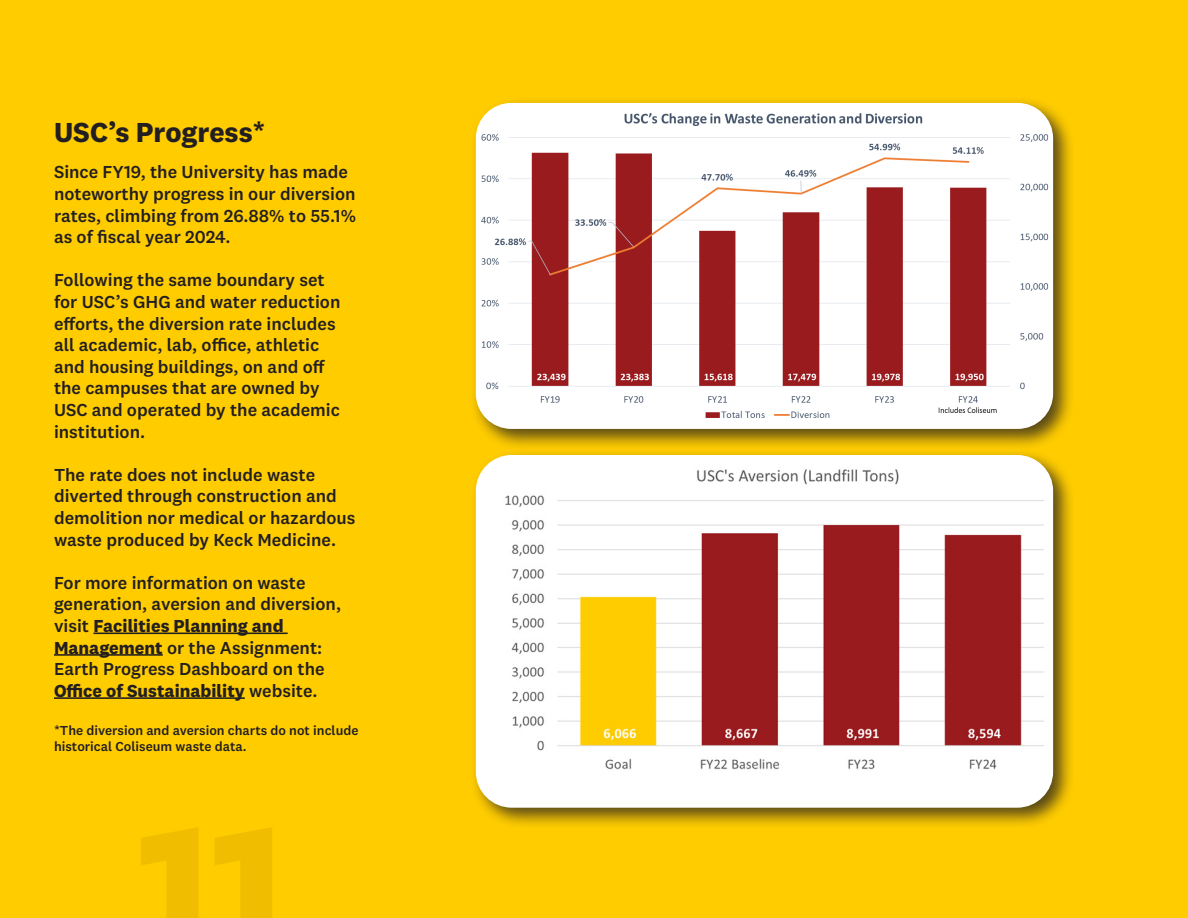
<style>
.page{position:relative;width:1188px;height:918px;background:#fc0}
.page>*{position:absolute;margin:0;border:0;box-sizing:border-box;transform-origin:0 0}
.TOC_Heading{font:700 28.5px "National 2";color:#231f20}
.Body_01{font:500 18px/21.6px "National 2";color:#231f20}
.Body_01-2{font:500 13.5px/16.2px "National 2";color:#231f20}
.s1{font-weight:700}
</style>
<div class="page">
<hr style="left:93px;top:633px;width:195px;height:1px;background:#231f20">
<hr style="left:54px;top:654px;width:109px;height:2px;background:#231f20">
<hr style="left:54px;top:697px;width:191px;height:2px;background:#231f20">
<div style="left:470px;top:97px;width:605px;height:354px;background:#231f20;opacity:.75"></div>
<img style="left:478px;top:106px;width:572px;height:321px">
<div style="left:476px;top:103px;width:577px;height:326px;border:5px solid #fff;border-radius:33px"></div>
<div style="left:470px;top:449px;width:605px;height:380px;background:#231f20;opacity:.75"></div>
<img style="left:478px;top:458px;width:573px;height:347px">
<div style="left:476px;top:455px;width:577px;height:353px;border:4px solid #fff;border-radius:34px"></div>
<p class="TOC_Heading" style="left:54px;top:115px;width:213px">USC’s Progress*</p>
<p class="Body_01" style="left:54px;top:161px;width:304px">Since FY19, the University has made noteworthy progress in our diversion rates, climbing from 26.88% to 55.1% as of fiscal year 2024.</p>
<p class="Body_01" style="left:54px;top:269px;width:288px">Following the same boundary set for USC’s GHG and water reduction efforts, the diversion rate includes all academic, lab, office, athletic and housing buildings, on and off the campuses that are owned by<br>USC and operated by the academic institution.</p>
<p class="Body_01" style="left:54px;top:464px;width:303px">The rate does not include waste diverted through construction and demolition nor medical or hazardous waste produced by Keck Medicine.</p>
<p class="Body_01" style="left:54px;top:572px;width:289px">For more information on waste generation, aversion and diversion, visit <span class="s1">Facilities Planning and<br>Management</span> or the Assignment:<br>Earth Progress Dashboard on the<br><span class="s1">Office of Sustainability</span> website.</p>
<p class="Body_01-2" style="left:54px;top:722px;width:306px">*The diversion and aversion charts do not include historical Coliseum waste data.</p>
</div>
